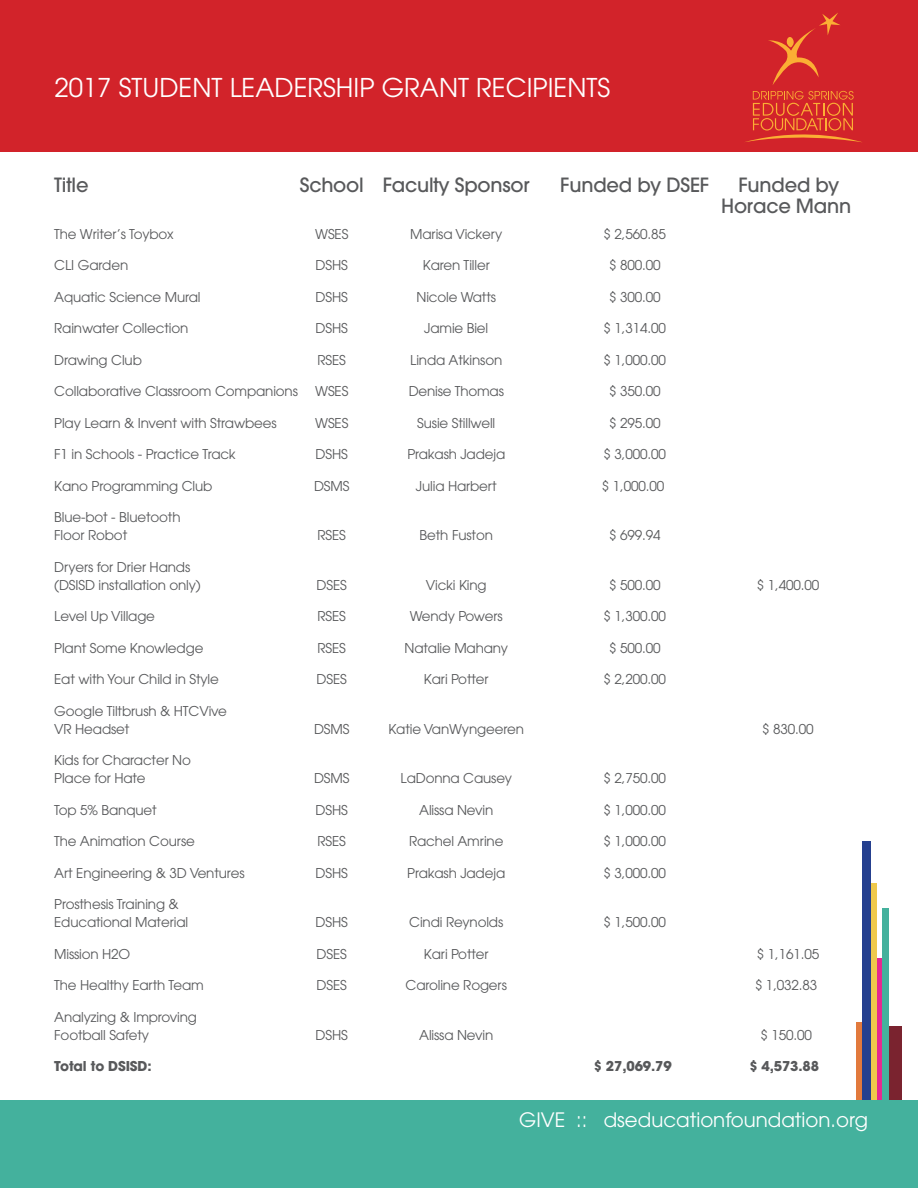
<style>
.page{position:relative;width:918px;height:1188px;background:#fff}
.page>*{position:absolute;margin:0;border:0;box-sizing:border-box;transform-origin:0 0}
.t1{font:25.8px "Avant Garde";color:#fff}
.t2{font:19.8px "Avant Garde";color:#fff}
.t3{font:500 19.5px/21px "Avant Garde";letter-spacing:-.01em;color:#58595b;text-align:center}
.t4{font:13.5px/18px "Avant Garde";letter-spacing:-.01em;color:#58595b}
.t5{font:700 13.5px "Avant Garde";letter-spacing:-.01em;color:#58595b}
</style>
<div class="page">
<div style="left:868px;top:884px;width:9px;height:250px;background:#efc94c"></div>
<div style="left:877px;top:959px;width:6px;height:175px;background:#e52991"></div>
<svg style="left:856px;top:1022px;width:7px;height:78px"></svg>
<div style="left:863px;top:841px;width:8px;height:293px;background:#25408f"></div>
<div style="left:889px;top:1027px;width:13px;height:107px;background:#7a232f"></div>
<div style="left:883px;top:908px;width:6px;height:226px;background:#44b19d"></div>
<div style="left:0;top:1100px;width:918px;height:88px;background:#44b19d"></div>
<div style="left:0;top:0;width:918px;height:152px;background:#d2232a"></div>
<svg style="left:768px;top:13px;width:72px;height:72px"></svg>
<svg style="left:745px;top:91px;width:117px;height:52px"></svg>
<h1 class="t1" style="left:54px;top:72px;width:557px">2017 STUDENT LEADERSHIP GRANT RECIPIENTS</h1>
<h3 class="t3" style="left:54px;top:175px;width:36px">Title</h3>
<h3 class="t3" style="left:300px;top:175px;width:232px">School Faculty Sponsor</h3>
<h3 class="t3" style="left:560px;top:175px;width:151px">Funded by DSEF</h3>
<h3 class="t3" style="left:721px;top:175px;width:132px">Funded by<br>Horace Mann</h3>
<p class="t4" style="left:54px;top:225px;width:121px">The Writer’s Toybox</p>
<p class="t4" style="left:315px;top:225px;width:35px">WSES</p>
<p class="t4" style="left:410px;top:225px;width:94px">Marisa Vickery</p>
<p class="t4" style="left:604px;top:225px;width:64px">$ 2,560.85</p>
<p class="t4" style="left:54px;top:257px;width:76px">CLI Garden</p>
<p class="t4" style="left:316px;top:257px;width:34px">DSHS</p>
<p class="t4" style="left:423px;top:257px;width:68px">Karen Tiller</p>
<p class="t4" style="left:609px;top:257px;width:53px">$ 800.00</p>
<p class="t4" style="left:54px;top:288px;width:148px">Aquatic Science Mural</p>
<p class="t4" style="left:316px;top:288px;width:34px">DSHS</p>
<p class="t4" style="left:417px;top:288px;width:81px">Nicole Watts</p>
<p class="t4" style="left:609px;top:288px;width:53px">$ 300.00</p>
<p class="t4" style="left:54px;top:320px;width:136px">Rainwater Collection</p>
<p class="t4" style="left:316px;top:320px;width:34px">DSHS</p>
<p class="t4" style="left:424px;top:320px;width:66px">Jamie Biel</p>
<p class="t4" style="left:604px;top:320px;width:64px">$ 1,314.00</p>
<p class="t4" style="left:54px;top:351px;width:89px">Drawing Club</p>
<p class="t4" style="left:318px;top:351px;width:30px">RSES</p>
<p class="t4" style="left:410px;top:351px;width:93px">Linda Atkinson</p>
<p class="t4" style="left:604px;top:351px;width:64px">$ 1,000.00</p>
<p class="t4" style="left:54px;top:383px;width:245px">Collaborative Classroom Companions</p>
<p class="t4" style="left:315px;top:383px;width:35px">WSES</p>
<p class="t4" style="left:409px;top:383px;width:97px">Denise Thomas</p>
<p class="t4" style="left:609px;top:383px;width:53px">$ 350.00</p>
<p class="t4" style="left:54px;top:414px;width:224px">Play Learn &amp; Invent with Strawbees</p>
<p class="t4" style="left:315px;top:414px;width:35px">WSES</p>
<p class="t4" style="left:417px;top:414px;width:80px">Susie Stillwell</p>
<p class="t4" style="left:609px;top:414px;width:53px">$ 295.00</p>
<p class="t4" style="left:54px;top:446px;width:183px">F1 in Schools - Practice Track</p>
<p class="t4" style="left:316px;top:446px;width:34px">DSHS</p>
<p class="t4" style="left:407px;top:446px;width:99px">Prakash Jadeja</p>
<p class="t4" style="left:604px;top:446px;width:64px">$ 3,000.00</p>
<p class="t4" style="left:54px;top:477px;width:160px">Kano Programming Club</p>
<p class="t4" style="left:314px;top:477px;width:37px">DSMS</p>
<p class="t4" style="left:416px;top:477px;width:82px">Julia Harbert</p>
<p class="t4" style="left:602px;top:477px;width:64px">$ 1,000.00</p>
<p class="t4" style="left:54px;top:508px;width:128px">Blue-bot - Bluetooth<br>Floor Robot</p>
<p class="t4" style="left:318px;top:526px;width:30px">RSES</p>
<p class="t4" style="left:420px;top:526px;width:75px">Beth Fuston</p>
<p class="t4" style="left:609px;top:526px;width:53px">$ 699.94</p>
<p class="t4" style="left:54px;top:558px;width:148px">Dryers for Drier Hands (DSISD installation only)</p>
<p class="t4" style="left:317px;top:576px;width:32px">DSES</p>
<p class="t4" style="left:426px;top:576px;width:62px">Vicki King</p>
<p class="t4" style="left:609px;top:576px;width:53px">$ 500.00</p>
<p class="t4" style="left:757px;top:576px;width:64px">$ 1,400.00</p>
<p class="t4" style="left:54px;top:607px;width:102px">Level Up Village</p>
<p class="t4" style="left:318px;top:607px;width:30px">RSES</p>
<p class="t4" style="left:410px;top:607px;width:95px">Wendy Powers</p>
<p class="t4" style="left:604px;top:607px;width:64px">$ 1,300.00</p>
<p class="t4" style="left:54px;top:639px;width:151px">Plant Some Knowledge</p>
<p class="t4" style="left:318px;top:639px;width:30px">RSES</p>
<p class="t4" style="left:405px;top:639px;width:105px">Natalie Mahany</p>
<p class="t4" style="left:609px;top:639px;width:53px">$ 500.00</p>
<p class="t4" style="left:54px;top:670px;width:166px">Eat with Your Child in Style</p>
<p class="t4" style="left:317px;top:670px;width:32px">DSES</p>
<p class="t4" style="left:424px;top:670px;width:66px">Kari Potter</p>
<p class="t4" style="left:604px;top:670px;width:64px">$ 2,200.00</p>
<p class="t4" style="left:54px;top:702px;width:174px">Google Tiltbrush &amp; HTCVive<br>VR Headset</p>
<p class="t4" style="left:314px;top:720px;width:37px">DSMS</p>
<p class="t4" style="left:388px;top:720px;width:137px">Katie VanWyngeeren</p>
<p class="t4" style="left:762px;top:720px;width:53px">$ 830.00</p>
<p class="t4" style="left:54px;top:751px;width:138px">Kids for Character No<br>Place for Hate</p>
<p class="t4" style="left:314px;top:769px;width:37px">DSMS</p>
<p class="t4" style="left:401px;top:769px;width:113px">LaDonna Causey</p>
<p class="t4" style="left:604px;top:769px;width:64px">$ 2,750.00</p>
<p class="t4" style="left:54px;top:801px;width:104px">Top 5% Banquet</p>
<p class="t4" style="left:316px;top:801px;width:34px">DSHS</p>
<p class="t4" style="left:419px;top:801px;width:76px">Alissa Nevin</p>
<p class="t4" style="left:604px;top:801px;width:64px">$ 1,000.00</p>
<p class="t4" style="left:54px;top:832px;width:142px">The Animation Course</p>
<p class="t4" style="left:318px;top:832px;width:30px">RSES</p>
<p class="t4" style="left:409px;top:832px;width:96px">Rachel Amrine</p>
<p class="t4" style="left:604px;top:832px;width:64px">$ 1,000.00</p>
<p class="t4" style="left:54px;top:864px;width:192px">Art Engineering &amp; 3D Ventures</p>
<p class="t4" style="left:316px;top:864px;width:34px">DSHS</p>
<p class="t4" style="left:407px;top:864px;width:99px">Prakash Jadeja</p>
<p class="t4" style="left:604px;top:864px;width:64px">$ 3,000.00</p>
<p class="t4" style="left:54px;top:895px;width:136px">Prosthesis Training &amp;<br>Educational Material</p>
<p class="t4" style="left:316px;top:913px;width:34px">DSHS</p>
<p class="t4" style="left:409px;top:913px;width:96px">Cindi Reynolds</p>
<p class="t4" style="left:604px;top:913px;width:64px">$ 1,500.00</p>
<p class="t4" style="left:54px;top:945px;width:78px">Mission H2O</p>
<p class="t4" style="left:317px;top:945px;width:32px">DSES</p>
<p class="t4" style="left:424px;top:945px;width:66px">Kari Potter</p>
<p class="t4" style="left:757px;top:945px;width:64px">$ 1,161.05</p>
<p class="t4" style="left:54px;top:976px;width:151px">The Healthy Earth Team</p>
<p class="t4" style="left:317px;top:976px;width:32px">DSES</p>
<p class="t4" style="left:406px;top:976px;width:103px">Caroline Rogers</p>
<p class="t4" style="left:755px;top:976px;width:64px">$ 1,032.83</p>
<p class="t4" style="left:54px;top:1008px;width:144px">Analyzing &amp; Improving<br>Football Safety</p>
<p class="t4" style="left:316px;top:1026px;width:34px">DSHS</p>
<p class="t4" style="left:419px;top:1026px;width:76px">Alissa Nevin</p>
<p class="t4" style="left:761px;top:1026px;width:53px">$ 150.00</p>
<p class="t5" style="left:54px;top:1058px;width:99px">Total to DSISD:</p>
<p class="t5" style="left:594px;top:1058px;width:80px">$ 27,069.79</p>
<p class="t5" style="left:749px;top:1058px;width:71px">$ 4,573.88</p>
<h2 class="t2" style="left:519px;top:1109px;width:350px">GIVE :: dseducationfoundation.org</h2>
</div>
